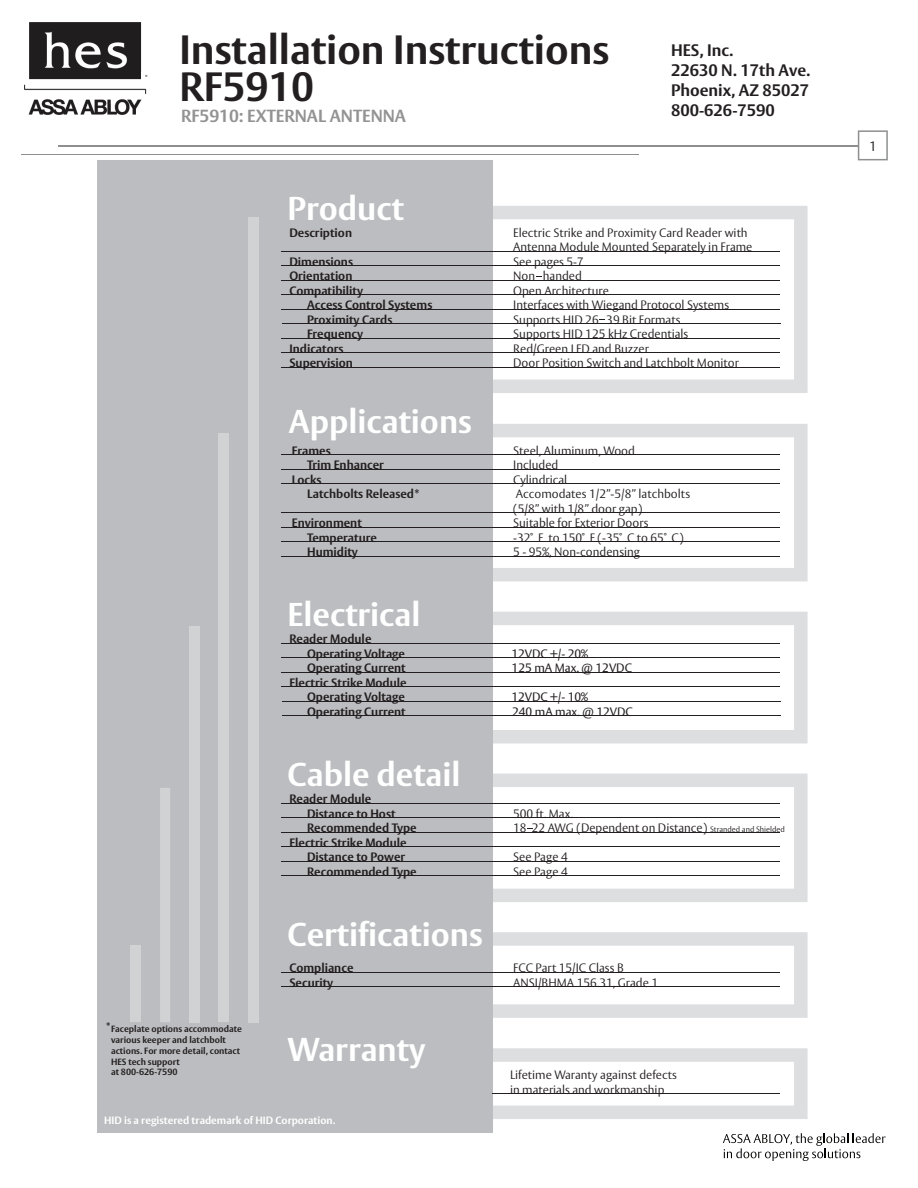
<style>
.page{position:relative;width:918px;height:1188px;background:#fff}
.page>*{position:absolute;margin:0;border:0;box-sizing:border-box;transform-origin:0 0}
.t1{font:700 40.5px "ASSA Vesta";color:#231f20}
.t2{font:700 32.7px "ASSA Vesta";color:#fff}
.t3{font:700 17.4px "ASSA Vesta";color:#939394}
.t4{font:700 16.5px/19.8px "ASSA Vesta";color:#231f20}
.t5{font:300 13.5px "ASSA Vesta";color:#231f20}
.t6{font:300 12px/14.4px "ASSA Vesta";color:#231f20}
.t7{font:700 12px/14.4px "ASSA Vesta";color:#231f20}
.t8{font:12px "ASSA Vesta";color:#231f20}
.t9{font:700 10.5px "ASSA Vesta";color:#fff}
.t10{font:700 9px/10.8px "ASSA Vesta";color:#231f20}
.t11{font:6px "Myriad Pro";color:#231f20}
.s1{font-size:7.8px}
</style>
<div class="page">
<img style="left:25px;top:22px;width:122px;height:93px">
<div style="left:142px;top:72px;width:11px;height:9px;background:#fff"></div>
<svg style="left:493px;top:206px;width:315px;height:187px"></svg>
<svg style="left:493px;top:424px;width:315px;height:157px"></svg>
<svg style="left:493px;top:612px;width:315px;height:131px"></svg>
<svg style="left:493px;top:932px;width:315px;height:86px"></svg>
<svg style="left:493px;top:1048px;width:315px;height:71px"></svg>
<div style="left:97px;top:160px;width:396px;height:973px;background:#bcbdc0"></div>
<hr style="left:282px;top:658px;width:498px;height:1px;background:#231f20">
<hr style="left:58px;top:145px;width:816px;height:1px;background:#8e8f8f">
<svg style="left:858px;top:130px;width:30px;height:30px"></svg>
<hr style="left:21px;top:154px;width:618px;height:1px;background:#8e8f8f">
<hr style="left:282px;top:251px;width:498px;height:1px;background:#231f20">
<hr style="left:282px;top:266px;width:498px;height:1px;background:#231f20">
<hr style="left:281px;top:280px;width:499px;height:1px;background:#231f20">
<hr style="left:282px;top:295px;width:498px;height:1px;background:#231f20">
<hr style="left:282px;top:309px;width:498px;height:1px;background:#231f20">
<hr style="left:282px;top:324px;width:498px;height:1px;background:#231f20">
<hr style="left:282px;top:338px;width:498px;height:1px;background:#231f20">
<hr style="left:282px;top:353px;width:498px;height:1px;background:#231f20">
<hr style="left:282px;top:367px;width:498px;height:1px;background:#231f20">
<hr style="left:282px;top:455px;width:498px;height:1px;background:#231f20">
<hr style="left:282px;top:469px;width:498px;height:1px;background:#231f20">
<hr style="left:282px;top:483px;width:498px;height:1px;background:#231f20">
<hr style="left:282px;top:643px;width:498px;height:1px;background:#231f20">
<hr style="left:282px;top:686px;width:498px;height:1px;background:#231f20">
<hr style="left:282px;top:672px;width:498px;height:1px;background:#231f20">
<hr style="left:283px;top:701px;width:498px;height:1px;background:#231f20">
<hr style="left:283px;top:716px;width:498px;height:1px;background:#231f20">
<hr style="left:281px;top:803px;width:499px;height:1px;background:#231f20">
<hr style="left:282px;top:818px;width:498px;height:1px;background:#231f20">
<hr style="left:282px;top:832px;width:498px;height:1px;background:#231f20">
<hr style="left:282px;top:846px;width:498px;height:1px;background:#231f20">
<hr style="left:282px;top:861px;width:498px;height:1px;background:#231f20">
<hr style="left:282px;top:876px;width:498px;height:1px;background:#231f20">
<hr style="left:282px;top:972px;width:498px;height:1px;background:#231f20">
<hr style="left:282px;top:987px;width:498px;height:1px;background:#231f20">
<hr style="left:493px;top:1094px;width:287px;height:1px;background:#231f20">
<hr style="left:282px;top:513px;width:498px;height:1px;background:#231f20">
<hr style="left:282px;top:527px;width:498px;height:1px;background:#231f20">
<hr style="left:281px;top:542px;width:499px;height:1px;background:#231f20">
<hr style="left:281px;top:556px;width:499px;height:1px;background:#231f20">
<div style="left:248px;top:217px;width:10px;height:805px;background:#d0d2d4"></div>
<div style="left:219px;top:434px;width:10px;height:588px;background:#d0d2d4"></div>
<div style="left:189px;top:626px;width:11px;height:396px;background:#d0d2d4"></div>
<div style="left:160px;top:788px;width:10px;height:234px;background:#d0d2d4"></div>
<div style="left:131px;top:946px;width:10px;height:76px;background:#d0d2d4"></div>
<svg style="left:723px;top:1133px;width:163px;height:28px"></svg>
<svg style="left:493px;top:774px;width:315px;height:128px"></svg>
<h1 class="t1" style="left:180px;top:25px;width:431px">Installation Instructions</h1>
<p class="t11" style="left:145px;top:73px;width:4px">®</p>
<h1 class="t1" style="left:180px;top:62px;width:136px">RF5910</h1>
<h3 class="t3" style="left:181px;top:105px;width:226px">RF5910: EXTERNAL ANTENNA</h3>
<h2 class="t2" style="left:288px;top:189px;width:118px">Product</h2>
<h3 class="t4" style="left:671px;top:41px;width:141px">HES, Inc.<br>22630 N. 17th Ave.<br>Phoenix, AZ 85027<br>800-626-7590</h3>
<p class="t7" style="left:289px;top:226px;width:64px">Description</p>
<p class="t7" style="left:289px;top:255px;width:65px">Dimensions</p>
<p class="t7" style="left:289px;top:269px;width:65px">Orientation</p>
<p class="t7" style="left:289px;top:284px;width:75px">Compatibility</p>
<p class="t7" style="left:307px;top:298px;width:127px">Access Control Systems</p>
<p class="t7" style="left:307px;top:313px;width:87px">Proximity Cards</p>
<p class="t7" style="left:307px;top:327px;width:58px">Frequency</p>
<p class="t7" style="left:289px;top:342px;width:56px">Indicators</p>
<p class="t7" style="left:289px;top:356px;width:65px">Supervision</p>
<h2 class="t2" style="left:289px;top:402px;width:185px">Applications</h2>
<p class="t7" style="left:292px;top:444px;width:40px">Frames</p>
<p class="t7" style="left:307px;top:458px;width:78px">Trim Enhancer</p>
<p class="t7" style="left:292px;top:473px;width:31px">Locks</p>
<p class="t7" style="left:307px;top:487px;width:114px">Latchbolts Released*</p>
<p class="t7" style="left:307px;top:516px;width:71px;text-indent:-15px">Environment<br>Temperature<br>Humidity</p>
<h2 class="t2" style="left:288px;top:594px;width:134px">Electrical</h2>
<p class="t7" style="left:307px;top:632px;width:99px;text-indent:-18px">Reader Module<br>Operating Voltage</p>
<p class="t7" style="left:289px;top:661px;width:119px;text-align:right">Operating Current<br>Electric Strike Module<br>Operating Voltage</p>
<p class="t6" style="left:513px;top:226px;width:241px">Electric Strike and Proximity Card Reader with<br>Antenna Module Mounted Separately in Frame<br>See pages 5-7<br>Non handed<br>Open Architecture<br>Interfaces with Wiegand Protocol Systems<br>Supports HID 26 39 Bit Formats<br>Supports HID 125 kHz Credentials<br>Red/Green LED and Buzzer<br>Door Position Switch and Latchbolt Monitor</p>
<p class="t6" style="left:513px;top:444px;width:178px">Steel, Aluminum, Wood<br>Included<br>Cylindrical<br>Accomodates 1/2”-5/8” latchbolts (5/8” with 1/8” door gap)<br>Suitable for Exterior Doors<br>-32˚ F to 150˚ F (-35˚ C to 65˚ C)<br>5 - 95%, Non-condensing</p>
<p class="t8" style="left:511px;top:646px;width:78px">12VDC +/- 20%</p>
<p class="t8" style="left:512px;top:661px;width:122px">125 mA Max. @ 12VDC</p>
<p class="t8" style="left:511px;top:690px;width:78px">12VDC +/- 10%</p>
<p class="t7" style="left:307px;top:705px;width:100px">Operating Current</p>
<p class="t8" style="left:512px;top:704px;width:122px">240 mA max. @ 12VDC</p>
<h2 class="t2" style="left:288px;top:755px;width:174px">Cable detail</h2>
<p class="t7" style="left:289px;top:792px;width:84px">Reader Module</p>
<p class="t7" style="left:307px;top:807px;width:90px">Distance to Host</p>
<p class="t7" style="left:307px;top:821px;width:111px">Recommended Type</p>
<p class="t7" style="left:289px;top:836px;width:119px">Electric Strike Module</p>
<p class="t7" style="left:307px;top:850px;width:100px">Distance to Power</p>
<p class="t7" style="left:307px;top:865px;width:111px">Recommended Type</p>
<h2 class="t2" style="left:288px;top:914px;width:197px">Certifications</h2>
<p class="t6" style="left:513px;top:807px;width:273px">500 ft. Max.<br>18 22 AWG (Dependent on Distance) <span class="s1">Stranded and Shielded</span></p>
<p class="t6" style="left:513px;top:850px;width:56px">See Page 4<br>See Page 4</p>
<p class="t10" style="left:111px;top:1024px;width:132px;text-indent:-5px"><sup>*</sup>Faceplate options accommodate various keeper and latchbolt actions. For more detail, contact<br>HES tech support<br>at 800-626-7590</p>
<p class="t7" style="left:289px;top:961px;width:66px">Compliance<br>Security</p>
<p class="t6" style="left:513px;top:961px;width:146px">FCC Part 15/IC Class B<br>ANSI/BHMA 156.31, Grade 1</p>
<h2 class="t2" style="left:288px;top:1030px;width:139px">Warranty</h2>
<p class="t6" style="left:510px;top:1068px;width:169px">Lifetime Waranty against defects in materials and workmanship</p>
<p class="t9" style="left:104px;top:1114px;width:233px">HID is a registered trademark of HID Corporation.</p>
<p class="t5" style="left:869px;top:138px;width:9px">1</p>
</div>
